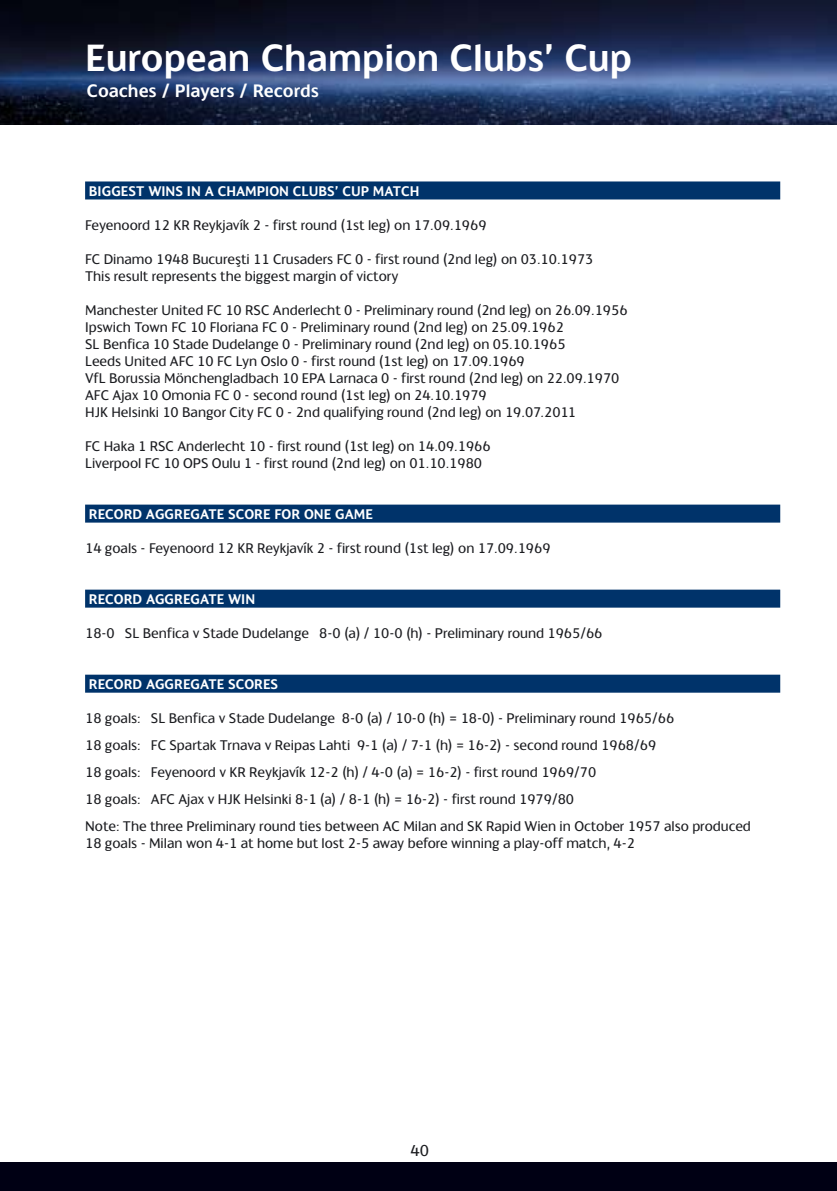
<style>
.page{position:relative;width:837px;height:1191px;background:#fff}
.page>*{position:absolute;margin:0;border:0;box-sizing:border-box;transform-origin:0 0}
.t1{font:700 42px "Champions";color:#fff}
.t2{font:700 20px "Champions";color:#fff}
.t3{font:17.6px "Champions";color:#1b1c20}
.t4{font:15.6px/17px "Champions";color:#1b1c20}
.t5{font:700 15.6px "Champions";color:#fff}
</style>
<div class="page">
<img style="left:0;top:0;width:836px;height:125px">
<div style="left:0;top:1162px;width:836px;height:29px;background:#000014"></div>
<div style="left:85px;top:181px;width:695px;height:18px;background:#00336a"></div>
<div style="left:85px;top:504px;width:695px;height:18px;background:#00336a"></div>
<div style="left:85px;top:589px;width:695px;height:18px;background:#00336a"></div>
<div style="left:85px;top:674px;width:695px;height:18px;background:#00336a"></div>
<h1 class="t1" style="left:85px;top:44px;width:548px">European Champion Clubs’ Cup</h1>
<p class="t2" style="left:87px;top:84px;width:233px">Coaches / Players / Records</p>
<p class="t5" style="left:89px;top:185px;width:332px">BIGGEST WINS IN A CHAMPION CLUBS’ CUP MATCH</p>
<p class="t4" style="left:85px;top:209px;width:509px;line-height:34px">Feyenoord 12 KR Reykjavík 2 - first round (1st leg) on 17.09.1969<br>FC Dinamo 1948 Bucureşti 11 Crusaders FC 0 - first round (2nd leg) on 03.10.1973</p>
<p class="t4" style="left:85px;top:260px;width:543px;line-height:34px">This result represents the biggest margin of victory<br>Manchester United FC 10 RSC Anderlecht 0 - Preliminary round (2nd leg) on 26.09.1956</p>
<p class="t4" style="left:85px;top:319px;width:535px">Ipswich Town FC 10 Floriana FC 0 - Preliminary round (2nd leg) on 25.09.1962<br>SL Benfica 10 Stade Dudelange 0 - Preliminary round (2nd leg) on 05.10.1965<br>Leeds United AFC 10 FC Lyn Oslo 0 - first round (1st leg) on 17.09.1969<br>VfL Borussia Mönchengladbach 10 EPA Larnaca 0 - first round (2nd leg) on 22.09.1970<br>AFC Ajax 10 Omonia FC 0 - second round (1st leg) on 24.10.1979<br>HJK Helsinki 10 Bangor City FC 0 - 2nd qualifying round (2nd leg) on 19.07.2011</p>
<p class="t4" style="left:85px;top:438px;width:407px">FC Haka 1 RSC Anderlecht 10 - first round (1st leg) on 14.09.1966<br>Liverpool FC 10 OPS Oulu 1 - first round (2nd leg) on 01.10.1980</p>
<p class="t5" style="left:89px;top:508px;width:285px">RECORD AGGREGATE SCORE FOR ONE GAME</p>
<p class="t4" style="left:85px;top:540px;width:467px">14 goals - Feyenoord 12 KR Reykjavík 2 - first round (1st leg) on 17.09.1969</p>
<p class="t5" style="left:89px;top:593px;width:168px">RECORD AGGREGATE WIN</p>
<p class="t4" style="left:85px;top:625px;width:518px">18-0 SL Benfica v Stade Dudelange 8-0 (a) / 10-0 (h) - Preliminary round 1965/66</p>
<p class="t5" style="left:89px;top:678px;width:191px">RECORD AGGREGATE SCORES</p>
<p class="t4" style="left:85px;top:705px;width:667px;line-height:27px">18 goals: SL Benfica v Stade Dudelange 8-0 (a) / 10-0 (h) = 18-0) - Preliminary round 1965/66<br>18 goals: FC Spartak Trnava v Reipas Lahti 9-1 (a) / 7-1 (h) = 16-2) - second round 1968/69<br>18 goals: Feyenoord v KR Reykjavík 12-2 (h) / 4-0 (a) = 16-2) - first round 1969/70<br>18 goals: AFC Ajax v HJK Helsinki 8-1 (a) / 8-1 (h) = 16-2) - first round 1979/80<br>Note: The three Preliminary round ties between AC Milan and SK Rapid Wien in October 1957 also produced</p>
<p class="t4" style="left:85px;top:835px;width:551px">18 goals - Milan won 4-1 at home but lost 2-5 away before winning a play-off match, 4-2</p>
<p class="t3" style="left:410px;top:1144px;width:20px">40</p>
</div>
